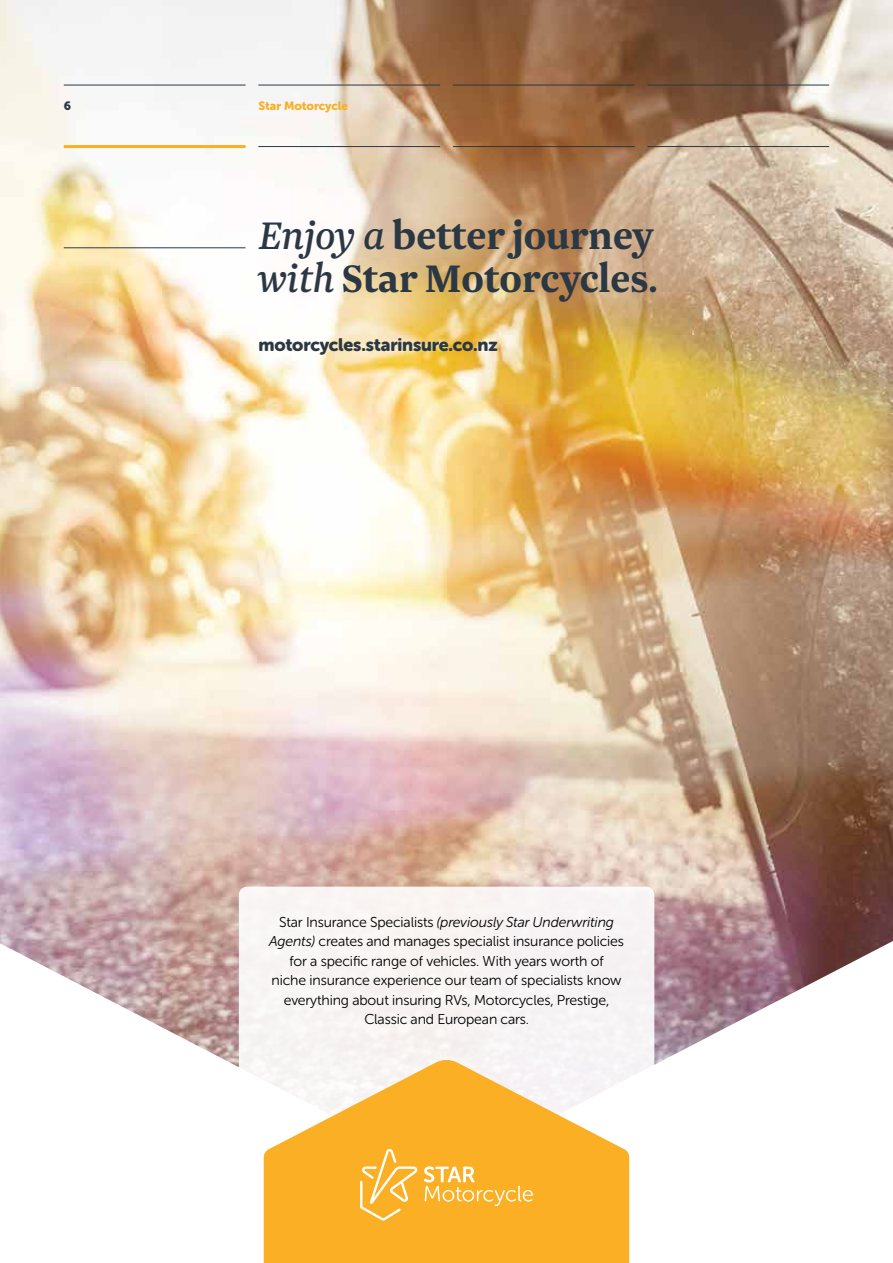
<style>
.page{position:relative;width:893px;height:1263px;background:#fff}
.page>*{position:absolute;margin:0;border:0;box-sizing:border-box;transform-origin:0 0}
.t1{font:700 45px/43.5px "Newzald";letter-spacing:-.01em;color:#2b3844}
.t2{font:18px "Museo Sans Rounded 900";letter-spacing:-.01em;color:#2b3844}
.t3{font:14.25px/19.5px "Museo Sans Rounded 300";letter-spacing:-.01em;color:#000;text-align:center}
.t4{font:12px "Museo Sans Rounded 900";letter-spacing:-.005em;color:#fbaf25}
.t5{font:12px "Museo Sans Rounded 900";color:#2b3844}
.s1{font-weight:400;font-style:italic}
.s2{font-style:italic}
</style>
<div class="page">
<img style="left:0;top:0;width:893px;height:1067px">
<div style="left:239px;top:887px;width:415px;height:280px;background:#f8f4f4;border-radius:9px"></div>
<hr style="left:64px;top:85px;width:182px;height:1px;background:#2b3844">
<hr style="left:64px;top:145px;width:182px;height:3px;background:#fbaf25">
<hr style="left:258px;top:85px;width:182px;height:1px;background:#2b3844">
<hr style="left:453px;top:85px;width:182px;height:1px;background:#2b3844">
<hr style="left:647px;top:85px;width:182px;height:1px;background:#2b3844">
<hr style="left:258px;top:146px;width:182px;height:1px;background:#2b3844">
<hr style="left:453px;top:146px;width:182px;height:1px;background:#2b3844">
<hr style="left:647px;top:146px;width:182px;height:1px;background:#2b3844">
<hr style="left:64px;top:247px;width:182px;height:1px;background:#2b3844">
<svg style="left:264px;top:1060px;width:365px;height:203px;fill:#fbaf25"></svg>
<svg style="left:424px;top:1166px;width:109px;height:40px;background:#fbbc4b"></svg>
<svg style="left:360px;top:1149px;width:58px;height:71px;background:#fbbc4a"></svg>
<p class="t5" style="left:64px;top:99px;width:9px">6</p>
<p class="t4" style="left:259px;top:99px;width:91px">Star Motorcycle</p>
<h1 class="t1" style="left:258px;top:212px;width:403px"><span class="s1">Enjoy a</span> better journey <span class="s1">with</span> Star Motorcycles<span class="s1">.</span></h1>
<p class="t2" style="left:259px;top:335px;width:241px">motorcycles.starinsure.co.nz</p>
<p class="t3" style="left:269px;top:912px;width:356px">Star Insurance Specialists <span class="s2">(previously Star Underwriting Agents)</span> creates and manages specialist insurance policies for a specific range of vehicles. With years worth of<br>niche insurance experience our team of specialists know everything about insuring RVs, Motorcycles, Prestige, Classic and European cars.</p>
</div>
